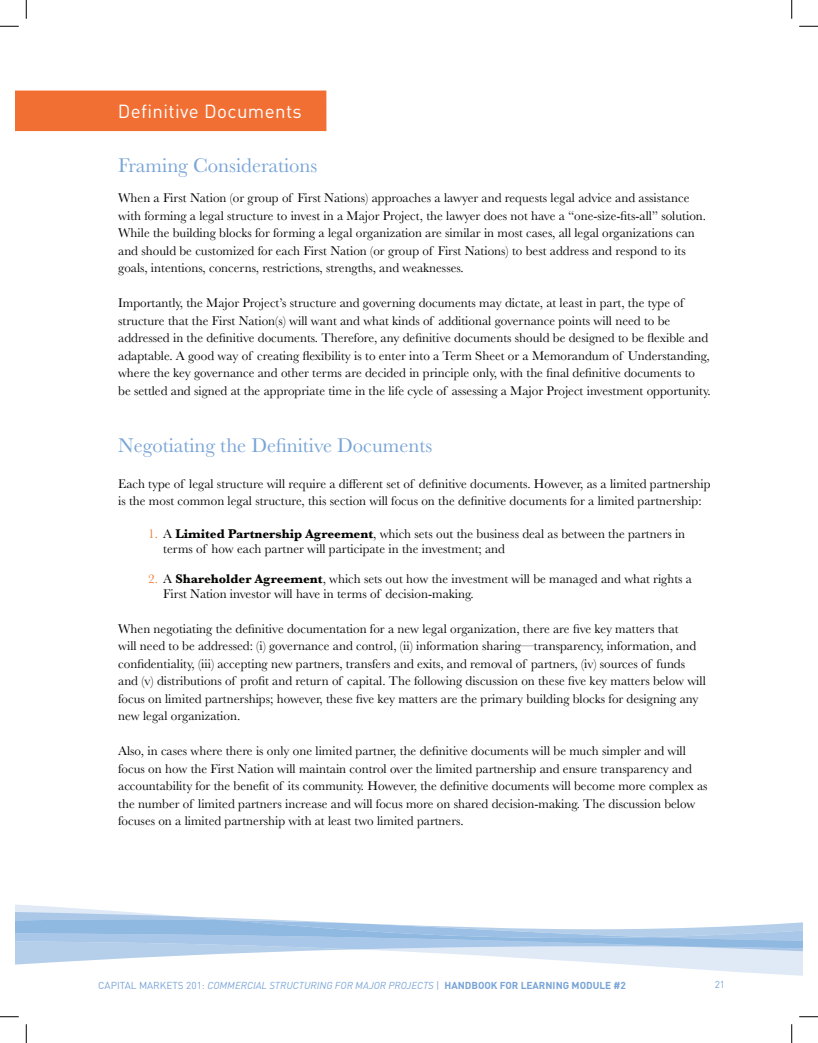
<style>
.page{position:relative;width:818px;height:1043px;background:#fff}
.page>*{position:absolute;margin:0;border:0;box-sizing:border-box;transform-origin:0 0}
.t1{font:20.62px "Baskerville";color:#78a4d7}
.t2{font:18.75px "DINOT";letter-spacing:.02em;color:#fff}
.t3{font:13.12px/17.5px "Baskerville";color:#040503}
.t4{font:italic 10px "DINOT";color:#78a4d7}
.t5{font:10px "DINOT";color:#78a4d7}
.s1{color:#f37126}
.s2{font-weight:700}
.s3{font-style:normal}
.s4{font-weight:700;font-style:normal}
</style>
<div class="page">
<svg style="left:15px;top:904px;width:787px;height:72px"></svg>
<svg style="left:15px;top:912px;width:787px;height:52px"></svg>
<div style="left:15px;top:90px;width:311px;height:41px;background:#f26f34"></div>
<svg style="left:0;top:25px;width:19px;height:2px"></svg>
<svg style="left:799px;top:25px;width:19px;height:2px"></svg>
<svg style="left:0;top:1016px;width:19px;height:1px"></svg>
<svg style="left:799px;top:1016px;width:19px;height:1px"></svg>
<svg style="left:25px;top:0;width:2px;height:19px"></svg>
<svg style="left:25px;top:1024px;width:2px;height:18px"></svg>
<svg style="left:791px;top:0;width:1px;height:19px"></svg>
<svg style="left:791px;top:1024px;width:1px;height:18px"></svg>
<h2 class="t2" style="left:118px;top:100px;width:185px">Definitive Documents</h2>
<h1 class="t1" style="left:118px;top:152px;width:201px">Framing Considerations</h1>
<p class="t3" style="left:118px;top:189px;width:589px">When a First Nation (or group of First Nations) approaches a lawyer and requests legal advice and assistance with forming a legal structure to invest in a Major Project, the lawyer does not have a “one-size-fits-all” solution.<br>While the building blocks for forming a legal organization are similar in most cases, all legal organizations can and should be customized for each First Nation (or group of First Nations) to best address and respond to its goals, intentions, concerns, restrictions, strengths, and weaknesses.</p>
<p class="t3" style="left:118px;top:294px;width:594px">Importantly, the Major Project’s structure and governing documents may dictate, at least in part, the type of structure that the First Nation(s) will want and what kinds of additional governance points will need to be addressed in the definitive documents. Therefore, any definitive documents should be designed to be flexible and adaptable. A good way of creating flexibility is to enter into a Term Sheet or a Memorandum of Understanding, where the key governance and other terms are decided in principle only, with the final definitive documents to be settled and signed at the appropriate time in the life cycle of assessing a Major Project investment opportunity.</p>
<h1 class="t1" style="left:118px;top:432px;width:315px">Negotiating the Definitive Documents</h1>
<p class="t3" style="left:118px;top:474px;width:594px">Each type of legal structure will require a different set of definitive documents. However, as a limited partnership is the most common legal structure, this section will focus on the definitive documents for a limited partnership:</p>
<p class="t3" style="left:163px;top:526px;width:523px;line-height:15px;text-indent:-15px"><span class="s1">1.</span> A <span class="s2">Limited Partnership Agreement</span>, which sets out the business deal as between the partners in terms of how each partner will participate in the investment; and</p>
<p class="t3" style="left:163px;top:571px;width:530px;line-height:15px;text-indent:-15px"><span class="s1">2.</span> A <span class="s2">Shareholder Agreement</span>, which sets out how the investment will be managed and what rights a<br>First Nation investor will have in terms of decision-making.</p>
<p class="t3" style="left:118px;top:619px;width:589px">When negotiating the definitive documentation for a new legal organization, there are five key matters that<br>will need to be addressed: (i) governance and control, (ii) information sharing—transparency, information, and confidentiality, (iii) accepting new partners, transfers and exits, and removal of partners, (iv) sources of funds and (v) distributions of profit and return of capital. The following discussion on these five key matters below will focus on limited partnerships; however, these five key matters are the primary building blocks for designing any new legal organization.</p>
<p class="t3" style="left:118px;top:742px;width:591px">Also, in cases where there is only one limited partner, the definitive documents will be much simpler and will focus on how the First Nation will maintain control over the limited partnership and ensure transparency and accountability for the benefit of its community. However, the definitive documents will become more complex as the number of limited partners increase and will focus more on shared decision-making. The discussion below focuses on a limited partnership with at least two limited partners.</p>
<p class="t4" style="left:98px;top:979px;width:529px"><span class="s3">CAPITAL MARKETS 201:</span> COMMERCIAL STRUCTURING FOR MAJOR PROJECTS <span class="s3">|</span> <span class="s4">HANDBOOK FOR LEARNING MODULE #2</span></p>
<p class="t5" style="left:714px;top:978px;width:12px">21</p>
</div>
